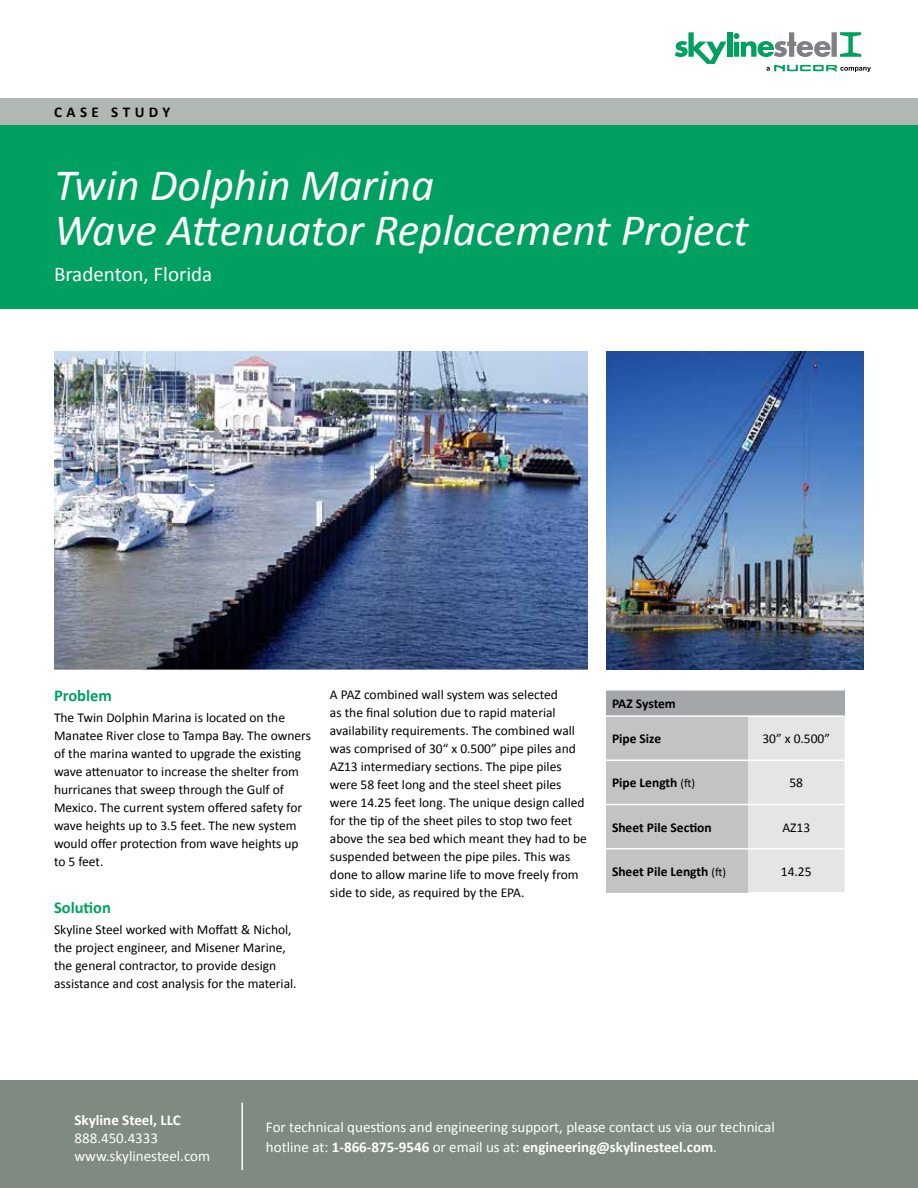
<style>
.page{position:relative;width:918px;height:1188px;background:#fff}
.page>*{position:absolute;margin:0;border:0;box-sizing:border-box;transform-origin:0 0}
.t1{font:italic 45px/45px "Calibri";color:#fff}
.t2{font:21px "Calibri";color:#fff}
.t3{font:700 16.5px "Calibri";color:#00a160}
.t4{font:15px/18px "Calibri";color:#fff}
.t5{font:700 15px "Calibri";color:#fff}
.t6{font:700 15px "Calibri";letter-spacing:.3em;color:#000}
.t7{font:13.5px/18px "Calibri";color:#000}
.t8{font:700 13.5px "Calibri";color:#000}
.s1{font-weight:400;font-size:12px}
.s2{font-weight:700}
</style>
<div class="page">
<div style="left:0;top:103px;width:918px;height:206px;background:#00a160"></div>
<svg style="left:675px;top:32px;width:52px;height:32px"></svg>
<div style="left:727px;top:32px;width:5px;height:25px;background:#00a160"></div>
<svg style="left:734px;top:32px;width:97px;height:25px"></svg>
<div style="left:832px;top:32px;width:5px;height:25px;background:#7e8083"></div>
<svg style="left:840px;top:32px;width:21px;height:25px"></svg>
<svg style="left:767px;top:65px;width:104px;height:7px"></svg>
<div style="left:0;top:98px;width:918px;height:27px;background:#b1b8b2"></div>
<div style="left:0;top:1080px;width:918px;height:108px;background:#7f8a81"></div>
<hr style="left:241px;top:1102px;width:2px;height:68px;background:#fff">
<img style="left:54px;top:351px;width:534px;height:319px">
<img style="left:606px;top:351px;width:258px;height:319px">
<div style="left:606px;top:690px;width:239px;height:26px;background:#a4a7a9"></div>
<svg style="left:606px;top:717px;width:239px;height:176px;background:#cfd1d2"></svg>
<hr style="left:606px;top:689px;width:142px;height:2px;background:#fff">
<hr style="left:748px;top:689px;width:97px;height:2px;background:#fff">
<hr style="left:606px;top:715px;width:142px;height:2px;background:#fff">
<hr style="left:748px;top:715px;width:97px;height:2px;background:#fff">
<hr style="left:606px;top:760px;width:142px;height:1px;background:#fff">
<hr style="left:748px;top:760px;width:97px;height:1px;background:#fff">
<hr style="left:606px;top:804px;width:142px;height:1px;background:#fff">
<hr style="left:748px;top:804px;width:97px;height:1px;background:#fff">
<hr style="left:606px;top:848px;width:142px;height:1px;background:#fff">
<hr style="left:748px;top:848px;width:97px;height:1px;background:#fff">
<hr style="left:748px;top:892px;width:97px;height:2px;background:#fff">
<p class="t6" style="left:54px;top:102px;width:118px">CASE STUDY</p>
<h1 class="t1" style="left:54px;top:161px;width:696px">Twin Dolphin Marina<br>Wave Attenuator Replacement Project</h1>
<h2 class="t2" style="left:54px;top:261px;width:160px">Bradenton, Florida</h2>
<p class="t3" style="left:54px;top:685px;width:59px">Problem</p>
<p class="t7" style="left:54px;top:709px;width:259px">The Twin Dolphin Marina is located on the Manatee River close to Tampa Bay. The owners of the marina wanted to upgrade the existing wave attenuator to increase the shelter from hurricanes that sweep through the Gulf of Mexico. The current system offered safety for wave heights up to 3.5 feet. The new system would offer protection from wave heights up to 5 feet.</p>
<p class="t3" style="left:54px;top:897px;width:58px">Solution</p>
<p class="t7" style="left:54px;top:920px;width:244px">Skyline Steel worked with Moffatt &amp; Nichol, the project engineer, and Misener Marine, the general contractor, to provide design assistance and cost analysis for the material.</p>
<p class="t7" style="left:330px;top:686px;width:258px">A PAZ combined wall system was selected<br>as the final solution due to rapid material availability requirements. The combined wall was comprised of 30“ x 0.500” pipe piles and AZ13 intermediary sections. The pipe piles were 58 feet long and the steel sheet piles were 14.25 feet long. The unique design called for the tip of the sheet piles to stop two feet above the sea bed which meant they had to be suspended between the pipe piles. This was done to allow marine life to move freely from side to side, as required by the EPA.</p>
<p class="t8" style="left:612px;top:695px;width:65px">PAZ System</p>
<p class="t8" style="left:612px;top:730px;width:51px">Pipe Size</p>
<p class="t7" style="left:762px;top:730px;width:69px">30” x 0.500”</p>
<p class="t8" style="left:612px;top:774px;width:85px">Pipe Length <span class="s1">(ft)</span></p>
<p class="t7" style="left:789px;top:774px;width:15px">58</p>
<p class="t8" style="left:612px;top:819px;width:101px">Sheet Pile Section</p>
<p class="t7" style="left:782px;top:818px;width:29px">AZ13</p>
<p class="t8" style="left:612px;top:863px;width:116px">Sheet Pile Length <span class="s1">(ft)</span></p>
<p class="t7" style="left:781px;top:862px;width:32px">14.25</p>
<p class="t5" style="left:75px;top:1111px;width:108px">Skyline Steel, LLC</p>
<p class="t4" style="left:75px;top:1129px;width:137px">888.450.4333 www.skylinesteel.com</p>
<p class="t4" style="left:266px;top:1117px;width:510px;line-height:19.5px">For technical questions and engineering support, please contact us via our technical hotline at: <span class="s2">1-866-875-9546</span> or email us at: <span class="s2">engineering@skylinesteel.com</span>.</p>
</div>
